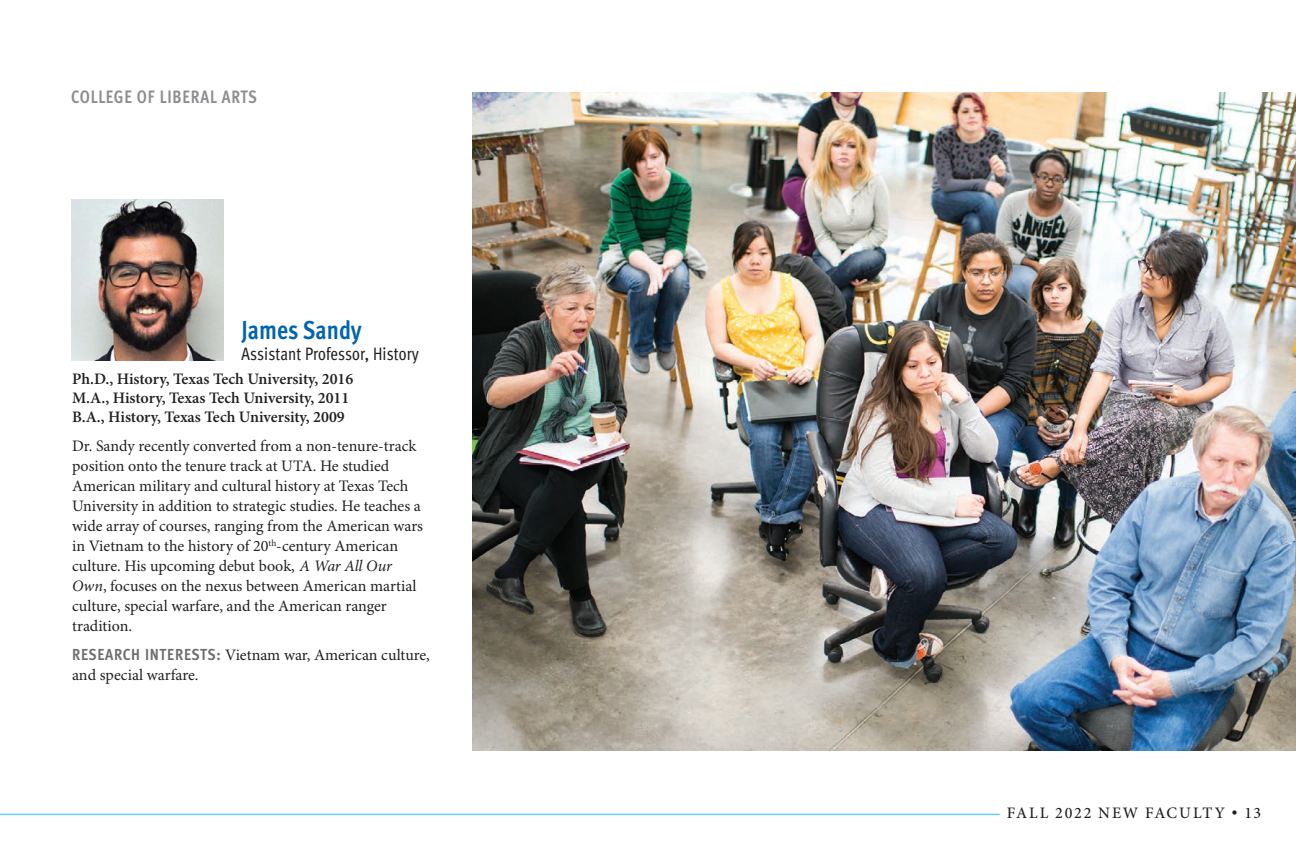
<style>
.page{position:relative;width:1296px;height:864px;background:#fff}
.page>*{position:absolute;margin:0;border:0;box-sizing:border-box;transform-origin:0 0}
.t1{font:700 26px "Meta Cond";color:#0164b1;scale:.95 1}
.t2{font:18px "Meta Cond";letter-spacing:.005em;color:#231f20;scale:.95 1}
.t3{font:700 18px "Meta Cond";letter-spacing:.045em;color:#8b8d90;scale:.95 1}
.t4{font:16px/20px "Minion Pro";color:#231f20}
.t5{font:600 16px/19.2px "Minion Pro";letter-spacing:-.005em;color:#231f20}
.t6{font:500 16px "Minion Pro";letter-spacing:.115em;color:#231f20}
.s1{font-style:italic}
.s2{font-family:"Meta Cond";font-weight:700;color:#6c6d70}
</style>
<div class="page">
<hr style="left:0;top:814px;width:999px;height:1px;background:#6bcff6">
<img style="left:72px;top:200px;width:152px;height:161px">
<img style="left:472px;top:93px;width:824px;height:657px">
<p class="t3" style="left:71px;top:86px;width:197px">COLLEGE OF LIBERAL ARTS</p>
<h1 class="t1" style="left:242px;top:314px;width:128px">James Sandy</h1>
<p class="t2" style="left:242px;top:344px;width:188px">Assistant Professor, History</p>
<p class="t5" style="left:72px;top:370px;width:283px">Ph.D., History, Texas Tech University, 2016<br>M.A., History, Texas Tech University, 2011<br>B.A., History, Texas Tech University, 2009</p>
<p class="t4" style="left:72px;top:437px;width:353px">Dr. Sandy recently converted from a non-tenure-track position onto the tenure track at UTA. He studied American military and cultural history at Texas Tech University in addition to strategic studies. He teaches a wide array of courses, ranging from the American wars in Vietnam to the history of 20<sup>th</sup>-century American culture. His upcoming debut book, <span class="s1">A War All Our Own</span>, focuses on the nexus between American martial culture, special warfare, and the American ranger tradition.</p>
<p class="t4" style="left:72px;top:646px;width:359px"><span class="s2">RESEARCH INTERESTS:</span> Vietnam war, American culture, and special warfare.</p>
<p class="t6" style="left:1007px;top:802px;width:256px">FALL 2022 NEW FACULTY • 13</p>
</div>
